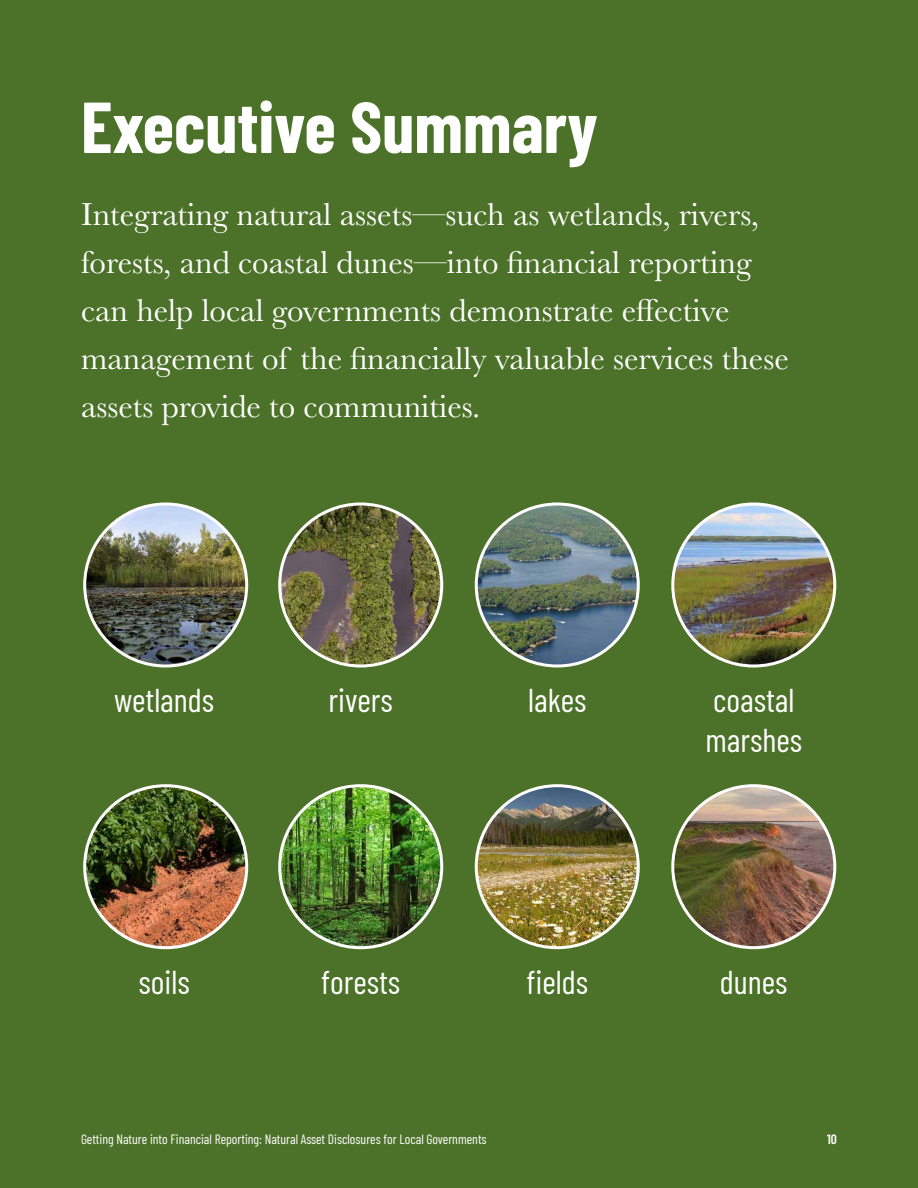
<style>
.page{position:relative;width:918px;height:1188px;background:#4c7229}
.page>*{position:absolute;margin:0;border:0;box-sizing:border-box;transform-origin:0 0}
.title-1{font:700 72px "Barlow Condensed";color:#fff}
.TEXT-BODY{font:33px/48px "Baskerville";color:#fff}
.text-lede_paragraph{font:33px/39.6px "Barlow Condensed";color:#fff}
.t1{font:13.5px "Barlow Condensed";color:#fff}
.t2{font:600 13.5px "Barlow Condensed";color:#fff}
</style>
<div class="page">
<img style="left:280px;top:786px;width:162px;height:162px;border-radius:81px">
<div style="left:278px;top:784px;width:165px;height:165px;border:3px solid #fff;border-radius:50%"></div>
<img style="left:673px;top:504px;width:162px;height:162px;border-radius:81px">
<div style="left:671px;top:502px;width:165px;height:165px;border:3px solid #fff;border-radius:50%"></div>
<img style="left:85px;top:786px;width:162px;height:162px;border-radius:81px">
<div style="left:83px;top:784px;width:165px;height:165px;border:3px solid #fff;border-radius:50%"></div>
<img style="left:476px;top:786px;width:162px;height:162px;border-radius:81px">
<div style="left:475px;top:784px;width:165px;height:165px;border:3px solid #fff;border-radius:50%"></div>
<img style="left:280px;top:504px;width:162px;height:162px;border-radius:81px">
<div style="left:278px;top:502px;width:165px;height:166px;border:3px solid #fff;border-radius:50%"></div>
<img style="left:476px;top:504px;width:162px;height:162px;border-radius:81px">
<div style="left:475px;top:502px;width:165px;height:166px;border:3px solid #fff;border-radius:50%"></div>
<img style="left:673px;top:786px;width:162px;height:162px;border-radius:81px">
<div style="left:671px;top:784px;width:165px;height:165px;border:3px solid #fff;border-radius:50%"></div>
<img style="left:85px;top:504px;width:162px;height:162px;border-radius:81px">
<div style="left:83px;top:502px;width:165px;height:166px;border:3px solid #fff;border-radius:50%"></div>
<p class="title-1" style="left:81px;top:76px;width:518px">Executive Summary</p>
<p class="TEXT-BODY" style="left:81px;top:191px;width:709px">Integrating natural assets—such as wetlands, rivers, forests, and coastal dunes—into financial reporting can help local governments demonstrate effective management of the financially valuable services these assets provide to communities.</p>
<p class="text-lede_paragraph" style="left:114px;top:678px;width:102px">wetlands</p>
<p class="text-lede_paragraph" style="left:329px;top:678px;width:66px">rivers</p>
<p class="text-lede_paragraph" style="left:528px;top:678px;width:60px">lakes</p>
<p class="text-lede_paragraph" style="left:705px;top:678px;width:98px">coastal marshes</p>
<p class="text-lede_paragraph" style="left:139px;top:960px;width:53px">soils</p>
<p class="text-lede_paragraph" style="left:321px;top:960px;width:81px">forests</p>
<p class="text-lede_paragraph" style="left:526px;top:960px;width:63px">fields</p>
<p class="text-lede_paragraph" style="left:720px;top:960px;width:69px">dunes</p>
<p class="t1" style="left:81px;top:1129px;width:407px">Getting Nature into Financial Reporting: Natural Asset Disclosures for Local Governments</p>
<p class="t2" style="left:827px;top:1129px;width:11px">10</p>
</div>
